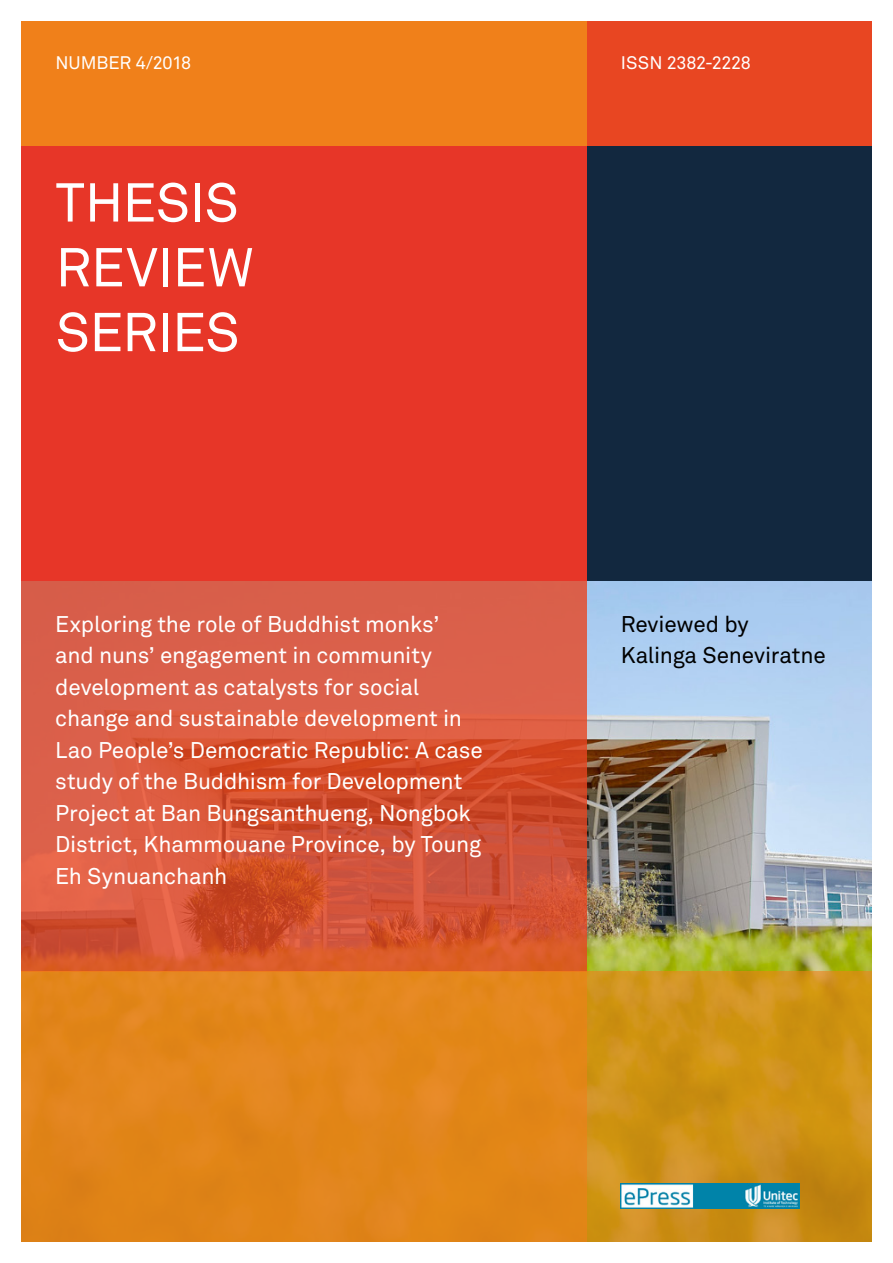
<style>
.page{position:relative;width:893px;height:1263px;background:#fff}
.page>*{position:absolute;margin:0;border:0;box-sizing:border-box;transform-origin:0 0}
.No_Spacing{font:54px/64.8px "Akkurat";letter-spacing:-.01em;color:#fff}
.Title_of_paper{font:22.5px/31.5px "Akkurat";letter-spacing:-.01em;color:#fff}
.Authors_name{font:22.5px/31.5px "Akkurat";letter-spacing:-.01em;color:#000}
.t1{font:18px "Akkurat";letter-spacing:-.01em;color:#fff}
</style>
<div class="page">
<img style="left:587px;top:581px;width:285px;height:390px">
<div style="left:21px;top:21px;width:566px;height:125px;background:#f0801a"></div>
<div style="left:587px;top:21px;width:285px;height:126px;background:#e84622"></div>
<div style="left:21px;top:146px;width:566px;height:435px;background:#e73628"></div>
<svg style="left:21px;top:581px;width:566px;height:390px;background:#d7583c"></svg>
<div style="left:587px;top:146px;width:285px;height:435px;background:#12283f"></div>
<div style="left:21px;top:971px;width:566px;height:271px;background:#e28619"></div>
<svg style="left:587px;top:971px;width:285px;height:271px;background:#cd9117"></svg>
<img style="left:621px;top:1183px;width:178px;height:26px">
<p class="t1" style="left:55px;top:52px;width:137px">NUMBER 4/2018</p>
<p class="t1" style="left:621px;top:52px;width:132px">ISSN 2382-2228</p>
<p class="No_Spacing" style="left:56px;top:172px;width:200px">THESIS<br>REVIEW<br>SERIES</p>
<p class="Title_of_paper" style="left:55px;top:609px;width:429px">Exploring the role of Buddhist monks’ and nuns’ engagement in community development as catalysts for social change and sustainable development in Lao People’s Democratic Republic: A case study of the Buddhism for Development Project at Ban Bungsanthueng, Nongbok District, Khammouane Province, by Toung Eh Synuanchanh</p>
<p class="Authors_name" style="left:621px;top:609px;width:206px">Reviewed by<br>Kalinga Seneviratne</p>
</div>
